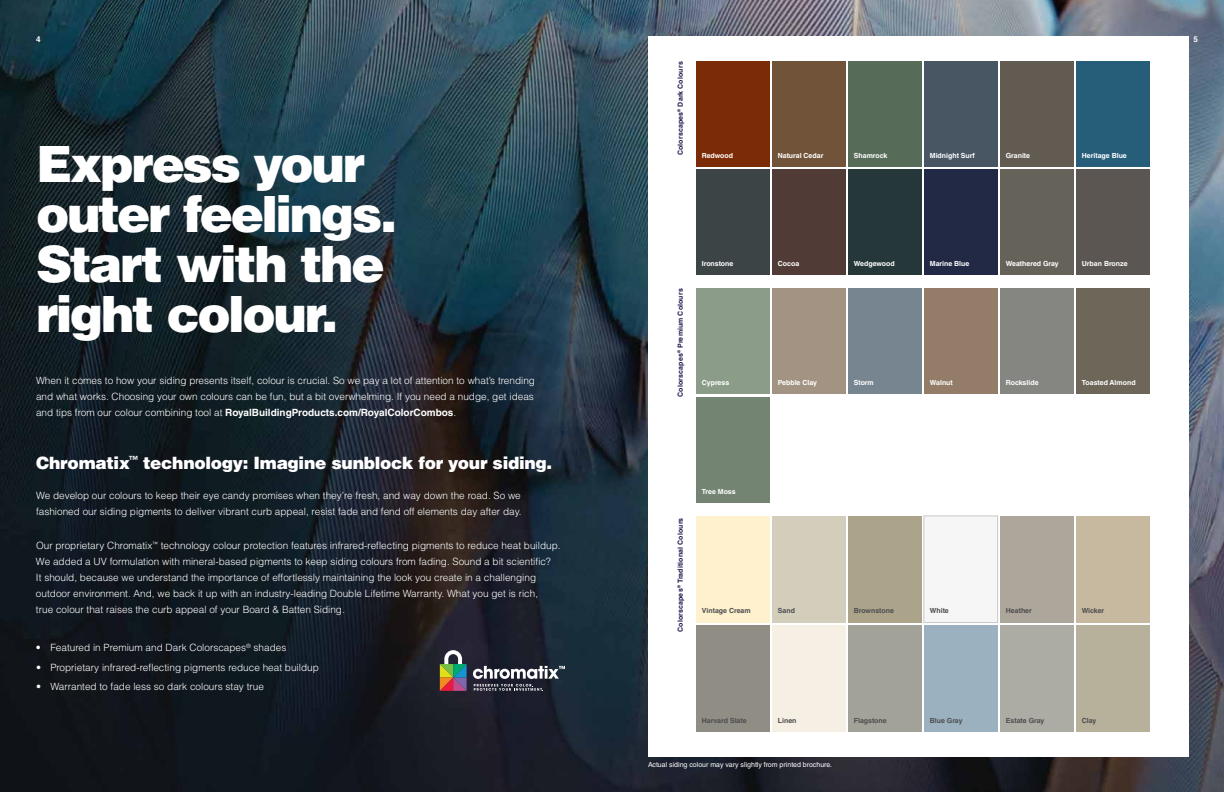
<style>
.page{position:relative;width:1224px;height:792px;background:#fff}
.page>*{position:absolute;margin:0;border:0;box-sizing:border-box;transform-origin:0 0}
.t1{font:900 50px/50px "Helvetica LT Std";letter-spacing:-.05em;color:#fff}
.t2{font:900 17px "Helvetica LT Std";letter-spacing:-.02em;color:#fff}
.t3{font:300 10px/16px "Helvetica LT Std";color:#fff}
.t4{font:700 8px "Helvetica LT Std";color:#fff}
.t5{font:700 7px "Helvetica LT Std";color:#fff}
.t6{font:700 7px "Helvetica LT Std";color:#4d4d4f}
.t7{font:700 7px "Helvetica LT Std";letter-spacing:.02em;color:#1e1951}
.t8{font:7px "Helvetica LT Std";color:#fff}
.s1{font-weight:700}
</style>
<div class="page">
<img style="left:0;top:0;width:1224px;height:792px">
<svg style="left:440px;top:650px;width:27px;height:41px"></svg>
<svg style="left:473px;top:666px;width:92px;height:25px"></svg>
<div style="left:648px;top:36px;width:541px;height:721px;background:#fff"></div>
<div style="left:696px;top:61px;width:74px;height:106px;background:#7b2c06"></div>
<div style="left:848px;top:61px;width:74px;height:106px;background:#576c58"></div>
<div style="left:1000px;top:61px;width:74px;height:106px;background:#615b51"></div>
<div style="left:772px;top:61px;width:74px;height:106px;background:#705339"></div>
<div style="left:924px;top:61px;width:74px;height:106px;background:#475662"></div>
<div style="left:1076px;top:61px;width:74px;height:106px;background:#265d79"></div>
<div style="left:696px;top:169px;width:74px;height:106px;background:#3d4445"></div>
<div style="left:848px;top:169px;width:74px;height:106px;background:#253738"></div>
<div style="left:1000px;top:169px;width:74px;height:106px;background:#656259"></div>
<div style="left:772px;top:169px;width:74px;height:106px;background:#513b37"></div>
<div style="left:924px;top:169px;width:74px;height:106px;background:#222944"></div>
<div style="left:1076px;top:169px;width:74px;height:106px;background:#5b5651"></div>
<div style="left:696px;top:288px;width:74px;height:106px;background:#8b9d89"></div>
<div style="left:848px;top:288px;width:74px;height:106px;background:#778591"></div>
<div style="left:772px;top:288px;width:74px;height:106px;background:#a39382"></div>
<div style="left:924px;top:288px;width:74px;height:106px;background:#937d68"></div>
<div style="left:696px;top:397px;width:74px;height:106px;background:#738472"></div>
<div style="left:696px;top:516px;width:74px;height:107px;background:#fff1cd"></div>
<div style="left:848px;top:516px;width:74px;height:107px;background:#aca38b"></div>
<div style="left:1000px;top:516px;width:74px;height:107px;background:#ada69a"></div>
<div style="left:772px;top:516px;width:74px;height:107px;background:#d3cdbc"></div>
<div style="left:924px;top:516px;width:74px;height:107px;background:#f6f6f6;border:1px solid #c7c8ca"></div>
<div style="left:1076px;top:516px;width:74px;height:107px;background:#c6b9a0"></div>
<div style="left:696px;top:625px;width:74px;height:107px;background:#908d85"></div>
<div style="left:848px;top:625px;width:74px;height:107px;background:#a2a298"></div>
<div style="left:1000px;top:625px;width:74px;height:107px;background:#acaca5"></div>
<div style="left:772px;top:625px;width:74px;height:107px;background:#f5efe4"></div>
<div style="left:924px;top:625px;width:74px;height:107px;background:#9cb1c0"></div>
<div style="left:1076px;top:625px;width:74px;height:107px;background:#b7b09b"></div>
<div style="left:1000px;top:288px;width:74px;height:106px;background:#858582"></div>
<div style="left:1076px;top:288px;width:74px;height:106px;background:#6d6659"></div>
<p class="t4" style="left:36px;top:34px;width:6px">4</p>
<p class="t4" style="left:1194px;top:34px;width:6px">5</p>
<h1 class="t1" style="left:36px;top:138px;width:362px">Express your outer feelings.<br>Start with the right colour.</h1>
<p class="t3" style="left:36px;top:372px;width:501px;text-align:justify">When it comes to how your siding presents itself, colour is crucial. So we pay a lot of attention to what’s trending and what works. Choosing your own colours can be fun, but a bit overwhelming. If you need a nudge, get ideas and tips from our colour combining tool at <span class="s1">RoyalBuildingProducts.com/RoyalColorCombos</span>.</p>
<h2 class="t2" style="left:36px;top:452px;width:518px">Chromatix<sup>™</sup> technology: Imagine sunblock for your siding.</h2>
<p class="t3" style="left:36px;top:488px;width:487px">We develop our colours to keep their eye candy promises when they’re fresh, and way down the road. So we fashioned our siding pigments to deliver vibrant curb appeal, resist fade and fend off elements day after day.</p>
<p class="t3" style="left:36px;top:538px;width:526px">Our proprietary Chromatix<sup>™</sup> technology colour protection features infrared-reflecting pigments to reduce heat buildup.<br>We added a UV formulation with mineral-based pigments to keep siding colours from fading. Sound a bit scientific?<br>It should, because we understand the importance of effortlessly maintaining the look you create in a challenging outdoor environment. And, we back it up with an industry-leading Double Lifetime Warranty. What you get is rich,<br>true colour that raises the curb appeal of your Board &amp; Batten Siding.</p>
<p class="t3" style="left:36px;top:639px;width:252px">• Featured in Premium and Dark Colorscapes<sup>®</sup> shades</p>
<p class="t3" style="left:36px;top:659px;width:284px">• Proprietary infrared-reflecting pigments reduce heat buildup</p>
<p class="t3" style="left:36px;top:678px;width:229px">• Warranted to fade less so dark colours stay true</p>
<p class="t7" style="left:676px;top:155px;width:95px;rotate:-90deg">Colorscapes<sup>®</sup> Dark Colours</p>
<p class="t5" style="left:702px;top:151px;width:33px">Redwood</p>
<p class="t5" style="left:778px;top:151px;width:47px">Natural Cedar</p>
<p class="t5" style="left:854px;top:151px;width:35px">Shamrock</p>
<p class="t5" style="left:930px;top:151px;width:47px">Midnight Surf</p>
<p class="t5" style="left:1006px;top:151px;width:26px">Granite</p>
<p class="t5" style="left:1082px;top:151px;width:47px">Heritage Blue</p>
<p class="t7" style="left:676px;top:397px;width:110px;rotate:-90deg">Colorscapes<sup>®</sup> Premium Colours</p>
<p class="t5" style="left:702px;top:259px;width:33px">Ironstone</p>
<p class="t5" style="left:778px;top:259px;width:23px">Cocoa</p>
<p class="t5" style="left:854px;top:259px;width:42px">Wedgewood</p>
<p class="t5" style="left:930px;top:259px;width:41px">Marine Blue</p>
<p class="t5" style="left:1006px;top:259px;width:55px">Weathered Gray</p>
<p class="t5" style="left:1082px;top:259px;width:47px">Urban Bronze</p>
<p class="t5" style="left:702px;top:378px;width:29px">Cypress</p>
<p class="t5" style="left:778px;top:378px;width:41px">Pebble Clay</p>
<p class="t5" style="left:854px;top:378px;width:21px">Storm</p>
<p class="t5" style="left:930px;top:378px;width:24px">Walnut</p>
<p class="t5" style="left:1006px;top:378px;width:34px">Rockslide</p>
<p class="t5" style="left:1082px;top:378px;width:55px">Toasted Almond</p>
<p class="t7" style="left:676px;top:632px;width:116px;rotate:-90deg">Colorscapes<sup>®</sup> Traditional Colours</p>
<p class="t5" style="left:702px;top:487px;width:35px">Tree Moss</p>
<p class="t6" style="left:702px;top:607px;width:50px">Vintage Cream</p>
<p class="t6" style="left:778px;top:607px;width:19px">Sand</p>
<p class="t6" style="left:854px;top:607px;width:42px">Brownstone</p>
<p class="t6" style="left:930px;top:607px;width:20px">White</p>
<p class="t6" style="left:1006px;top:607px;width:28px">Heather</p>
<p class="t6" style="left:1082px;top:607px;width:24px">Wicker</p>
<p class="t6" style="left:702px;top:716px;width:46px">Harvard Slate</p>
<p class="t6" style="left:778px;top:716px;width:20px">Linen</p>
<p class="t6" style="left:854px;top:716px;width:34px">Flagstone</p>
<p class="t6" style="left:930px;top:716px;width:34px">Blue Gray</p>
<p class="t6" style="left:1006px;top:716px;width:40px">Estate Gray</p>
<p class="t6" style="left:1082px;top:716px;width:16px">Clay</p>
<p class="t8" style="left:648px;top:761px;width:186px">Actual siding colour may vary slightly from printed brochure.</p>
</div>
